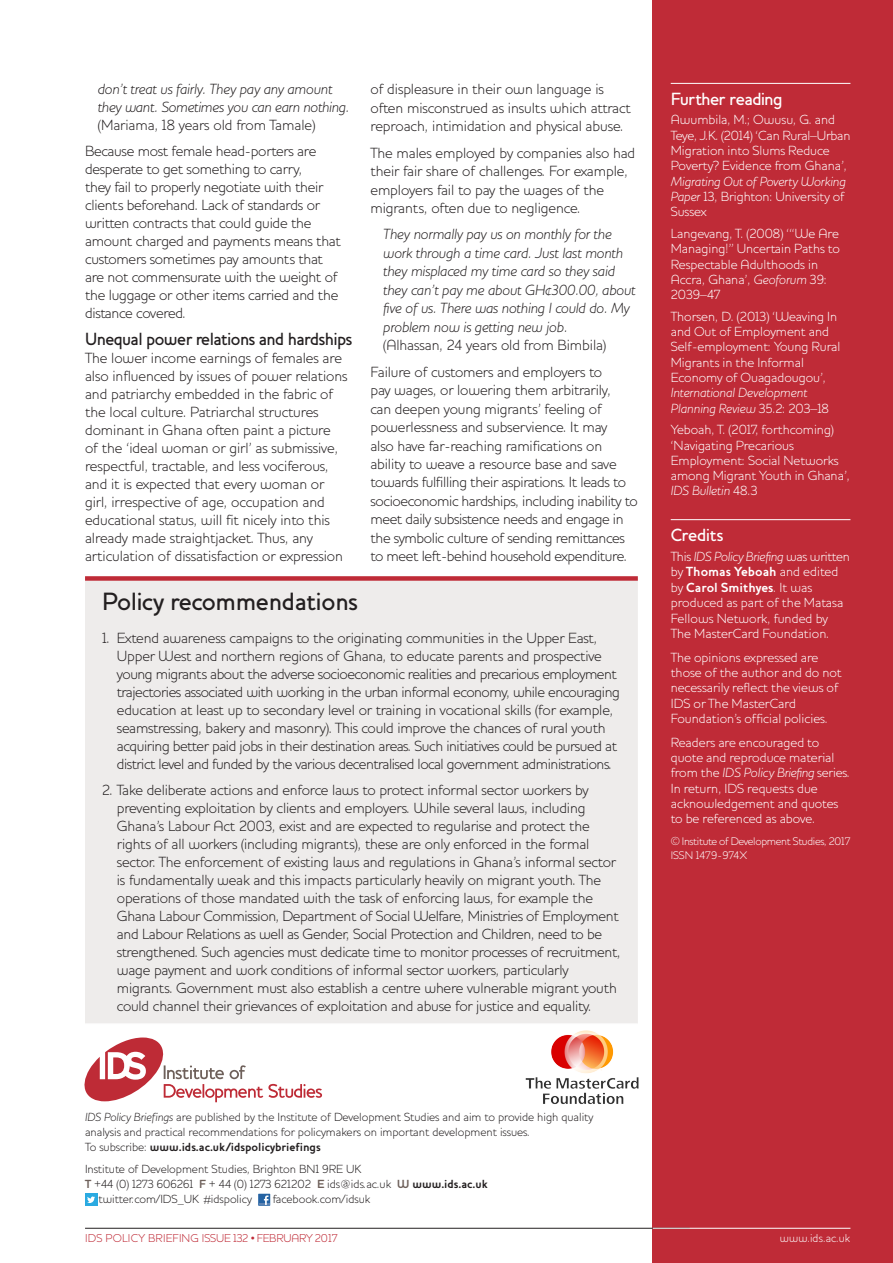
<style>
.page{position:relative;width:893px;height:1263px;background:#fff}
.page>*{position:absolute;margin:0;border:0;box-sizing:border-box;transform-origin:0 0}
.t1{font:500 25.5px "Houschka";letter-spacing:-.01em;color:#231f20}
.t2{font:500 18px "Houschka";letter-spacing:-.03em;color:#231f20}
.t3{font:500 18px "Houschka";letter-spacing:-.03em;color:#fff}
.t4{font:300 15px/18px "Houschka";letter-spacing:-.015em;color:#231f20}
.t5{font:italic 300 15px/18.5px "Houschka";letter-spacing:-.005em;color:#231f20}
.t6{font:300 13.5px/15.3px "Houschka";color:#fff}
.t7{font:italic 300 13.5px/15.3px "Houschka";color:#fff;text-align:justify}
.t8{font:300 12px/15px "Houschka";color:#231f20}
.t9{font:300 11.7px "Houschka";letter-spacing:.005em;color:#bf2b37}
.t10{font:300 11.7px "Houschka";letter-spacing:.01em;color:#fff}
.t11{font:300 11.25px/13.8px "Houschka";letter-spacing:-.025em;color:#fff}
.s1{font-style:normal}
.s2{font-style:italic}
.s3{font-weight:700}
.s4{font-weight:700;color:#6e605a}
</style>
<div class="page">
<div style="left:653px;top:0;width:240px;height:1263px;background:#bf2b37"></div>
<hr style="left:85px;top:1228px;width:605px;height:1px;background:#231f20">
<svg style="left:84px;top:1037px;width:238px;height:65px"></svg>
<div style="left:85px;top:1194px;width:12px;height:12px;background:#2aaae1"></div>
<svg style="left:87px;top:1196px;width:8px;height:7px"></svg>
<svg style="left:258px;top:1194px;width:12px;height:12px"></svg>
<svg style="left:259px;top:1195px;width:10px;height:10px"></svg>
<hr style="left:653px;top:1228px;width:197px;height:1px;background:#fff">
<hr style="left:671px;top:83px;width:179px;height:1px;background:#fff">
<hr style="left:671px;top:519px;width:179px;height:1px;background:#fff">
<div style="left:85px;top:581px;width:553px;height:442px;background:#eeeceb"></div>
<div style="left:85px;top:576px;width:553px;height:5px;background:#bf2b37"></div>
<img style="left:525px;top:1030px;width:114px;height:74px">
<p class="t5" style="left:98px;top:80px;width:253px;line-height:18px">don’t treat us fairly. They pay any amount they want. Sometimes you can earn nothing.</p>
<p class="t4" style="left:85px;top:112px;width:233px;line-height:25.5px;text-align:right">(Mariama, 18 years old from Tamale)<br>Because most female head-porters are</p>
<p class="t4" style="left:85px;top:160px;width:257px">desperate to get something to carry,<br>they fail to properly negotiate with their clients beforehand. Lack of standards or written contracts that could guide the amount charged and payments means that customers sometimes pay amounts that are not commensurate with the weight of the luggage or other items carried and the distance covered.</p>
<p class="t2" style="left:85px;top:328px;width:269px">Unequal power relations and hardships</p>
<p class="t4" style="left:85px;top:349px;width:264px">The lower income earnings of females are also influenced by issues of power relations and patriarchy embedded in the fabric of the local culture. Patriarchal structures dominant in Ghana often paint a picture of the ‘ideal woman or girl’ as submissive, respectful, tractable, and less vociferous, and it is expected that every woman or girl, irrespective of age, occupation and educational status, will fit nicely into this already made straightjacket. Thus, any articulation of dissatisfaction or expression</p>
<p class="t4" style="left:370px;top:80px;width:262px;line-height:18.5px">of displeasure in their own language is often misconstrued as insults which attract reproach, intimidation and physical abuse.</p>
<p class="t4" style="left:370px;top:143px;width:266px;line-height:18.5px">The males employed by companies also had their fair share of challenges. For example, employers fail to pay the wages of the migrants, often due to negligence.</p>
<p class="t5" style="left:383px;top:225px;width:254px">They normally pay us on monthly for the work through a time card. Just last month they misplaced my time card so they said they can’t pay me about GH¢300.00, about five of us. There was nothing I could do. My problem now is getting new job.</p>
<p class="t4" style="left:370px;top:332px;width:238px;line-height:26.4px;text-align:right">(Alhassan, 24 years old from Bimbila)<br>Failure of customers and employers to</p>
<p class="t4" style="left:370px;top:381px;width:269px;line-height:18.5px">pay wages, or lowering them arbitrarily,<br>can deepen young migrants’ feeling of powerlessness and subservience. It may<br>also have far-reaching ramifications on ability to weave a resource base and save towards fulfilling their aspirations. It leads to socioeconomic hardships, including inability to meet daily subsistence needs and engage in the symbolic culture of sending remittances to meet left-behind household expenditure.</p>
<h1 class="t1" style="left:102px;top:587px;width:258px">Policy recommendations</h1>
<p class="t4" style="left:117px;top:629px;width:504px;text-indent:-15px">1. Extend awareness campaigns to the originating communities in the Upper East, Upper West and northern regions of Ghana, to educate parents and prospective young migrants about the adverse socioeconomic realities and precarious employment trajectories associated with working in the urban informal economy, while encouraging education at least up to secondary level or training in vocational skills (for example, seamstressing, bakery and masonry). This could improve the chances of rural youth acquiring better paid jobs in their destination areas. Such initiatives could be pursued at district level and funded by the various decentralised local government administrations.</p>
<p class="t4" style="left:117px;top:781px;width:505px;text-indent:-15px">2. Take deliberate actions and enforce laws to protect informal sector workers by preventing exploitation by clients and employers. While several laws, including Ghana’s Labour Act 2003, exist and are expected to regularise and protect the rights of all workers (including migrants), these are only enforced in the formal sector. The enforcement of existing laws and regulations in Ghana’s informal sector is fundamentally weak and this impacts particularly heavily on migrant youth. The operations of those mandated with the task of enforcing laws, for example the Ghana Labour Commission, Department of Social Welfare, Ministries of Employment and Labour Relations as well as Gender, Social Protection and Children, need to be strengthened. Such agencies must dedicate time to monitor processes of recruitment, wage payment and work conditions of informal sector workers, particularly migrants. Government must also establish a centre where vulnerable migrant youth could channel their grievances of exploitation and abuse for justice and equality.</p>
<p class="t3" style="left:671px;top:88px;width:114px">Further reading</p>
<p class="t6" style="left:671px;top:112px;width:181px">Awumbila, M.; Owusu, G. and<br>Teye, J.K. (2014) ‘Can Rural–Urban<br>Migration into Slums Reduce<br>Poverty? Evidence from Ghana’,</p>
<p class="t7" style="left:671px;top:173px;width:177px">Migrating Out of Poverty Working Paper <span class="s1">13, Brighton: University of Sussex</span></p>
<p class="t6" style="left:671px;top:226px;width:171px">Langevang, T. (2008) ‘“We Are<br>Managing!” Uncertain Paths to<br>Respectable Adulthoods in<br>Accra, Ghana’, <span class="s2">Geoforum</span> 39:<br>2039–47</p>
<p class="t6" style="left:671px;top:309px;width:171px">Thorsen, D. (2013) ‘Weaving In and Out of Employment and<br>Self-employment: Young Rural<br>Migrants in the Informal<br>Economy of Ouagadougou’,</p>
<p class="t7" style="left:671px;top:385px;width:160px">International Development<br>Planning Review <span class="s1">35.2: 203–18</span></p>
<p class="t6" style="left:671px;top:422px;width:181px">Yeboah, T. (2017, forthcoming) ‘Navigating Precarious<br>Employment: Social Networks among Migrant Youth in Ghana’,<br><span class="s2">IDS Bulletin</span> 48.3</p>
<p class="t3" style="left:671px;top:524px;width:54px">Credits</p>
<p class="t6" style="left:671px;top:549px;width:181px">This <span class="s2">IDS Policy Briefing</span> was written by <span class="s3">Thomas Yeboah</span> and edited by <span class="s3">Carol Smithyes</span>. It was produced as part of the Matasa<br>Fellows Network, funded by<br>The MasterCard Foundation.</p>
<p class="t6" style="left:671px;top:649px;width:172px">The opinions expressed are those of the author and do not necessarily reflect the views of<br>IDS or The MasterCard<br>Foundation’s official policies.</p>
<p class="t6" style="left:671px;top:734px;width:181px">Readers are encouraged to quote and reproduce material from the <span class="s2">IDS Policy Briefing</span> series.<br>In return, IDS requests due acknowledgement and quotes to be referenced as above.</p>
<p class="t11" style="left:671px;top:835px;width:181px">© Institute of Development Studies, 2017<br>ISSN 1479-974X</p>
<p class="t8" style="left:85px;top:1110px;width:510px"><span class="s2">IDS Policy Briefings</span> are published by the Institute of Development Studies and aim to provide high quality analysis and practical recommendations for policymakers on important development issues.<br>To subscribe: <span class="s3">www.ids.ac.uk/idspolicybriefings</span></p>
<p class="t8" style="left:85px;top:1162px;width:278px">Institute of Development Studies, Brighton BN1 9RE UK</p>
<p class="t8" style="left:85px;top:1177px;width:404px"><span class="s4">T</span> +44 (0) 1273 606261 <span class="s4">F</span> + 44 (0) 1273 621202 <span class="s4">E</span> ids@ids.ac.uk <span class="s4">W</span> <span class="s3">www.ids.ac.uk</span></p>
<p class="t8" style="left:99px;top:1192px;width:155px">twitter.com/IDS_UK #idspolicy</p>
<p class="t8" style="left:273px;top:1192px;width:99px">facebook.com/idsuk</p>
<p class="t9" style="left:85px;top:1231px;width:254px">IDS POLICY BRIEFING ISSUE 132 • FEBRUARY 2017</p>
<p class="t10" style="left:780px;top:1231px;width:72px">www.ids.ac.uk</p>
</div>
